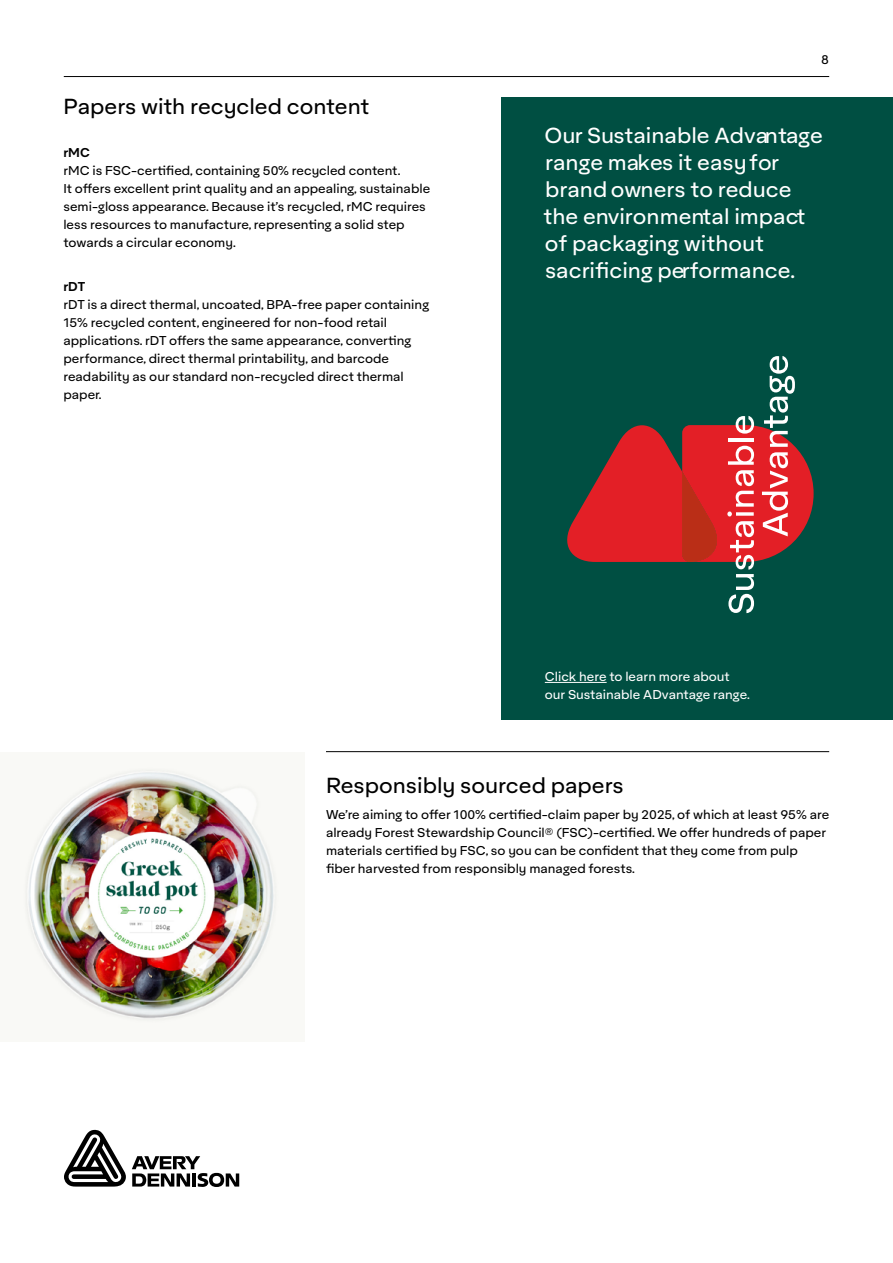
<style>
.page{position:relative;width:893px;height:1263px;background:#fff}
.page>*{position:absolute;margin:0;border:0;box-sizing:border-box;transform-origin:0 0}
.t1{font:21px/27px "Aktifo A";color:#fff}
.t2{font:21px "Aktifo A";color:#000}
.t3{font:12.3px/18px "Aktifo A";color:#000}
.t4{font:12.3px/18px "Aktifo A";color:#fff}
.t5{font:600 12.3px "Aktifo A";color:#000}
</style>
<div class="page">
<img style="left:24px;top:768px;width:254px;height:255px">
<div style="left:501px;top:98px;width:392px;height:622px;background:#004f42"></div>
<svg style="left:567px;top:356px;width:247px;height:257px"></svg>
<hr style="left:326px;top:751px;width:503px;height:1px;background:#000">
<hr style="left:545px;top:682px;width:62px;height:1px;background:#fff">
<svg style="left:64px;top:1129px;width:62px;height:57px"></svg>
<svg style="left:132px;top:1156px;width:107px;height:31px"></svg>
<hr style="left:64px;top:76px;width:765px;height:1px;background:#000">
<h1 class="t2" style="left:63px;top:93px;width:307px">Papers with recycled content</h1>
<p class="t5" style="left:63px;top:144px;width:28px">rMC</p>
<p class="t3" style="left:63px;top:161px;width:368px">rMC is FSC-certified, containing 50% recycled content.<br>It offers excellent print quality and an appealing, sustainable semi-gloss appearance. Because it’s recycled, rMC requires less resources to manufacture, representing a solid step towards a circular economy.</p>
<p class="t5" style="left:63px;top:278px;width:23px">rDT</p>
<p class="t3" style="left:63px;top:295px;width:367px">rDT is a direct thermal, uncoated, BPA-free paper containing 15% recycled content, engineered for non-food retail applications. rDT offers the same appearance, converting performance, direct thermal printability, and barcode readability as our standard non-recycled direct thermal paper.</p>
<p class="t3" style="left:821px;top:50px;width:9px">8</p>
<h1 class="t1" style="left:543px;top:121px;width:281px">Our Sustainable Advantage range makes it easy for brand owners to reduce the environmental impact of packaging without sacrificing performance.</h1>
<p class="t4" style="left:545px;top:667px;width:207px">Click here to learn more about our Sustainable ADvantage range.</p>
<h1 class="t2" style="left:326px;top:772px;width:299px">Responsibly sourced papers</h1>
<p class="t3" style="left:326px;top:805px;width:505px">We’re aiming to offer 100% certified-claim paper by 2025, of which at least 95% are already Forest Stewardship Council® (FSC)-certified. We offer hundreds of paper materials certified by FSC, so you can be confident that they come from pulp fiber harvested from responsibly managed forests.</p>
</div>
